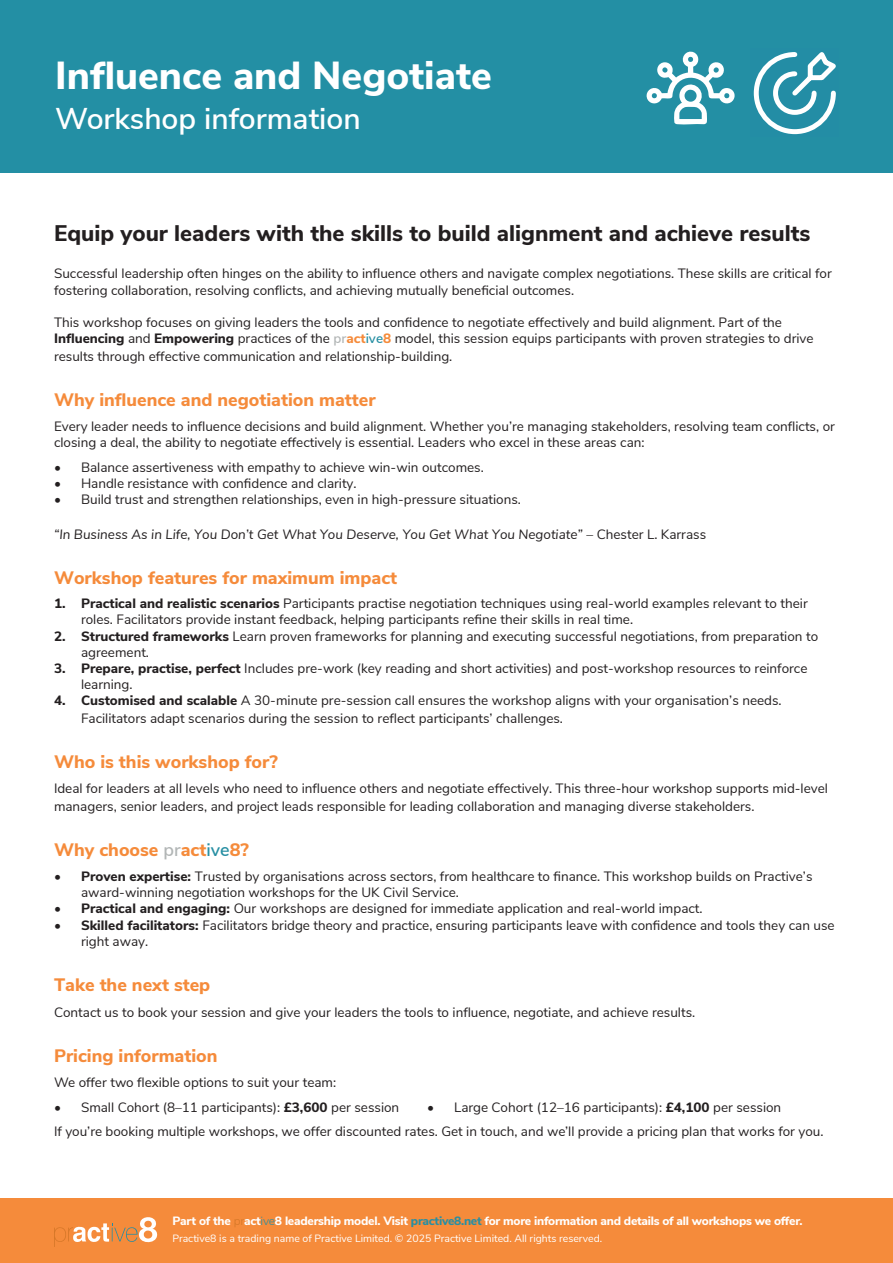
<style>
.page{position:relative;width:893px;height:1263px;background:#fff}
.page>*{position:absolute;margin:0;border:0;box-sizing:border-box;transform-origin:0 0}
.t1{font:800 39px "Nunito Sans";color:#fff}
.t2{font:600 30px "Nunito Sans";color:#fff}
.t3{font:800 22.5px "Nunito Sans";color:#231f20}
.t4{font:800 18px "Nunito Sans";color:#f58b3b}
.t5{font:13.5px/16.2px "Nunito Sans";color:#231f20}
.t6{font:italic 13.5px "Nunito Sans";color:#231f20}
.t7{font:800 12px "Nunito Sans";letter-spacing:-.02em;color:#fff}
.t8{font:10.5px "Nunito Sans";color:#fff}
.s1{font-weight:800}
.s2{font-weight:600;color:#b2b6b6}
.s3{font-weight:800;color:#f58b3b}
.s4{font-weight:600;color:#278fa3}
.s5{font-style:normal}
.s6{font-weight:300;color:#d47727}
.s7{font-weight:300;color:#278fa3}
.s8{color:#278fa3}
</style>
<div class="page">
<div style="left:0;top:0;width:893px;height:172px;background:#238fa4"></div>
<svg style="left:753px;top:52px;width:83px;height:83px"></svg>
<svg style="left:646px;top:51px;width:89px;height:74px"></svg>
<div style="left:0;top:1198px;width:893px;height:65px;background:#f58b3b"></div>
<svg style="left:54px;top:1217px;width:103px;height:30px"></svg>
<h1 class="t1" style="left:55px;top:47px;width:438px">Influence and Negotiate</h1>
<h2 class="t2" style="left:55px;top:97px;width:307px">Workshop information</h2>
<h3 class="t3" style="left:54px;top:216px;width:758px">Equip your leaders with the skills to build alignment and achieve results</h3>
<p class="t5" style="left:54px;top:265px;width:779px">Successful leadership often hinges on the ability to influence others and navigate complex negotiations. These skills are critical for fostering collaboration, resolving conflicts, and achieving mutually beneficial outcomes.</p>
<p class="t5" style="left:54px;top:313px;width:761px">This workshop focuses on giving leaders the tools and confidence to negotiate effectively and build alignment. Part of the<br><span class="s1">Influencing</span> and <span class="s1">Empowering</span> practices of the <span class="s2">pr</span><span class="s3">act</span><span class="s4">ive</span><span class="s3">8</span> model, this session equips participants with proven strategies to drive</p>
<p class="t5" style="left:54px;top:348px;width:400px">results through effective communication and relationship-building.</p>
<h3 class="t4" style="left:54px;top:387px;width:323px">Why influence and negotiation matter</h3>
<p class="t5" style="left:54px;top:417px;width:782px">Every leader needs to influence decisions and build alignment. Whether you’re managing stakeholders, resolving team conflicts, or closing a deal, the ability to negotiate effectively is essential. Leaders who excel in these areas can:</p>
<p class="t5" style="left:54px;top:458px;width:431px">• Balance assertiveness with empathy to achieve win-win outcomes.</p>
<p class="t5" style="left:54px;top:474px;width:304px">• Handle resistance with confidence and clarity.</p>
<p class="t5" style="left:54px;top:491px;width:468px">• Build trust and strengthen relationships, even in high-pressure situations.</p>
<p class="t6" style="left:54px;top:524px;width:654px">“In Business As in Life, You Don’t Get What You Deserve, You Get What You Negotiate” <span class="s5">– Chester L. Karrass</span></p>
<h3 class="t4" style="left:54px;top:564px;width:345px">Workshop features for maximum impact</h3>
<p class="t5" style="left:81px;top:595px;width:728px;text-indent:-27px"><span class="s1">1. Practical and realistic scenarios</span> Participants practise negotiation techniques using real-world examples relevant to their roles. Facilitators provide instant feedback, helping participants refine their skills in real time.</p>
<p class="t5" style="left:81px;top:627px;width:739px;text-indent:-27px"><span class="s1">2. Structured frameworks</span> Learn proven frameworks for planning and executing successful negotiations, from preparation to agreement.</p>
<p class="t5" style="left:81px;top:659px;width:728px;text-indent:-27px"><span class="s1">3. Prepare, practise, perfect</span> Includes pre-work (key reading and short activities) and post-workshop resources to reinforce learning.</p>
<p class="t5" style="left:81px;top:691px;width:702px;line-height:18px;text-indent:-27px"><span class="s1">4. Customised and scalable</span> A 30-minute pre-session call ensures the workshop aligns with your organisation’s needs.<br>Facilitators adapt scenarios during the session to reflect participants’ challenges.</p>
<h3 class="t4" style="left:54px;top:749px;width:225px">Who is this workshop for?</h3>
<p class="t5" style="left:54px;top:779px;width:775px;line-height:18px">Ideal for leaders at all levels who need to influence others and negotiate effectively. This three-hour workshop supports mid-level managers, senior leaders, and project leads responsible for leading collaboration and managing diverse stakeholders.</p>
<h3 class="t4" style="left:54px;top:837px;width:196px">Why choose <span class="s2">pr</span>act<span class="s4">ive</span>8?</h3>
<p class="t5" style="left:81px;top:867px;width:733px;text-indent:-27px"><span class="s1">• Proven expertise:</span> Trusted by organisations across sectors, from healthcare to finance. This workshop builds on Practive’s award-winning negotiation workshops for the UK Civil Service.</p>
<p class="t5" style="left:54px;top:900px;width:650px"><span class="s1">• Practical and engaging:</span> Our workshops are designed for immediate application and real-world impact.</p>
<p class="t5" style="left:81px;top:916px;width:755px;text-indent:-27px"><span class="s1">• Skilled facilitators:</span> Facilitators bridge theory and practice, ensuring participants leave with confidence and tools they can use right away.</p>
<h3 class="t4" style="left:54px;top:971px;width:158px">Take the next step</h3>
<p class="t5" style="left:54px;top:1003px;width:643px">Contact us to book your session and give your leaders the tools to influence, negotiate, and achieve results.</p>
<h3 class="t4" style="left:54px;top:1043px;width:165px">Pricing information</h3>
<p class="t5" style="left:54px;top:1073px;width:284px">We offer two flexible options to suit your team:</p>
<p class="t5" style="left:54px;top:1098px;width:347px">• Small Cohort (8–11 participants): <span class="s1">£3,600</span> per session</p>
<p class="t5" style="left:54px;top:1094px;width:771px;line-height:24.8px;text-indent:373px">• Large Cohort (12–16 participants): <span class="s1">£4,100</span> per session<br>If you’re booking multiple workshops, we offer discounted rates. Get in touch, and we’ll provide a pricing plan that works for you.</p>
<p class="t7" style="left:172px;top:1212px;width:632px">Part of the <span class="s6">pr</span>act<span class="s7">ive</span>8 leadership model. Visit <span class="s8">practive8.net</span> for more information and details of all workshops we offer.</p>
<p class="t8" style="left:172px;top:1230px;width:431px">Practive8 is a trading name of Practive Limited. © 2025 Practive Limited. All rights reserved.</p>
</div>
